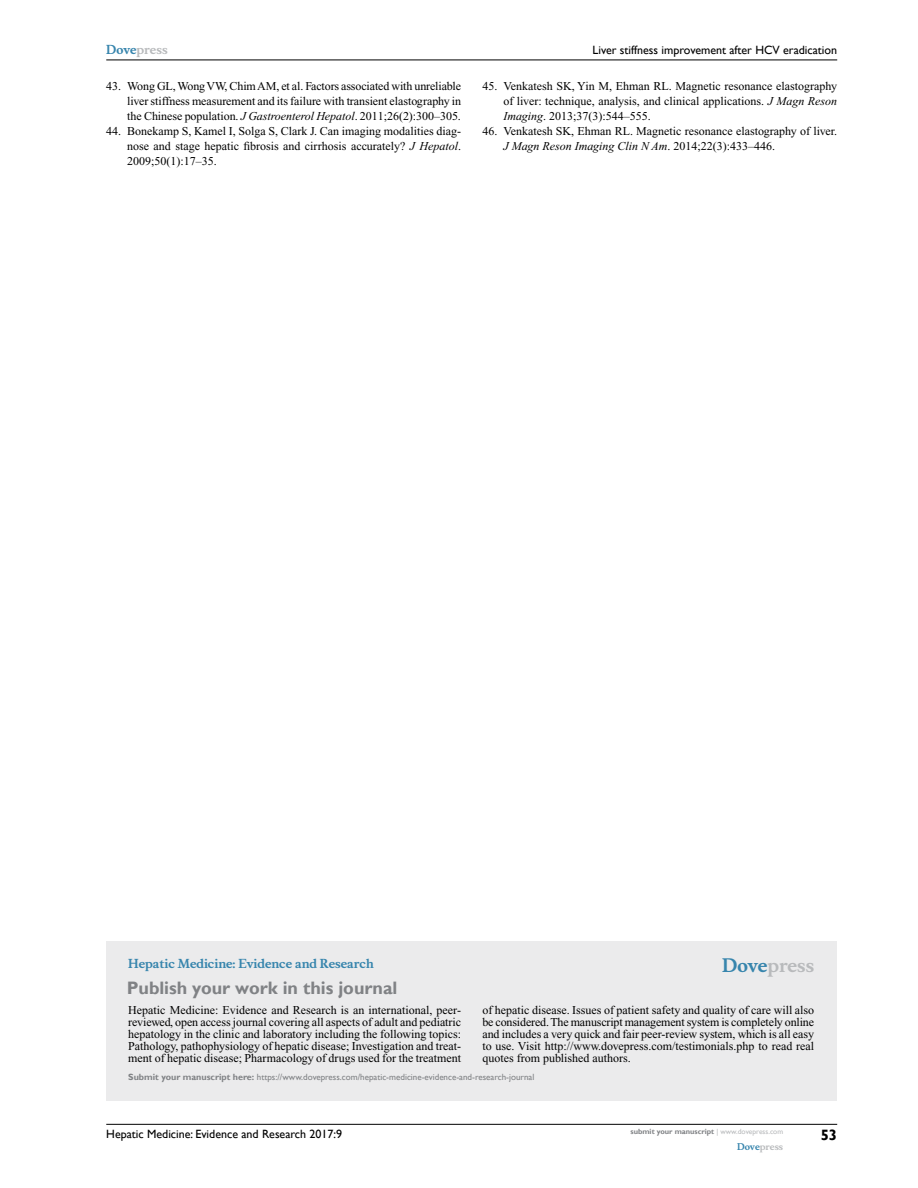
<style>
.page{position:relative;width:918px;height:1188px;background:#fff}
.page>*{position:absolute;margin:0;border:0;box-sizing:border-box;transform-origin:0 0}
.t1{font:700 18px "Gill Sans";color:#808285}
.t2{font:700 18px "Musee";color:#b8babc}
.t3{font:700 15px "Gill Sans";color:#000}
.t4{font:12px/12px "Times New Roman";color:#000;text-align:justify}
.t5{font:12px "Gill Sans";color:#000}
.t6{font:700 12px "Musee";color:#3785ad}
.t7{font:700 12px "Musee";color:#b8babc}
.t8{font:9px "Gill Sans";color:#808285}
.t9{font:700 9px "Musee";color:#b8babc}
.t10{font:700 7.5px "Gill Sans";color:#808285}
.s1{color:#3785ad}
.s2{font-style:italic}
.s3{font-weight:700}
.s4{font-weight:400;color:#b8babc}
</style>
<div class="page">
<div style="left:106px;top:941px;width:731px;height:159px;background:#ebebec"></div>
<hr style="left:106px;top:1124px;width:731px;height:1px;background:#000">
<hr style="left:106px;top:60px;width:731px;height:1px;background:#000">
<p class="t7" style="left:106px;top:43px;width:63px"><span class="s1">Dove</span>press</p>
<p class="t4" style="left:127px;top:79px;width:336px;line-height:15px;text-indent:-21px">43. Wong GL, Wong VW, Chim AM, et al. Factors associated with unreliable liver stiffness measurement and its failure with transient elastography in the Chinese population. <span class="s2">J Gastroenterol Hepatol</span>. 2011;26(2):300–305.</p>
<p class="t4" style="left:127px;top:124px;width:335px;line-height:15px;text-indent:-21px">44. Bonekamp S, Kamel I, Solga S, Clark J. Can imaging modalities diag&shy;nose and stage hepatic fibrosis and cirrhosis accurately? <span class="s2">J Hepatol</span>.<br>2009;50(1):17–35.</p>
<p class="t5" style="left:593px;top:43px;width:246px">Liver stiffness improvement after HCV eradication</p>
<p class="t4" style="left:503px;top:79px;width:335px;line-height:15px;text-indent:-21px">45. Venkatesh SK, Yin M, Ehman RL. Magnetic resonance elastography of liver: technique, analysis, and clinical applications. <span class="s2">J Magn Reson Imaging</span>. 2013;37(3):544–555.</p>
<p class="t4" style="left:503px;top:124px;width:335px;line-height:15px;text-indent:-21px">46. Venkatesh SK, Ehman RL. Magnetic resonance elastography of liver.<br><span class="s2">J Magn Reson Imaging Clin N Am</span>. 2014;22(3):433–446.</p>
<p class="t6" style="left:128px;top:956px;width:247px">Hepatic Medicine: Evidence and Research</p>
<h1 class="t1" style="left:127px;top:977px;width:272px">Publish your work in this journal</h1>
<h1 class="t2" style="left:722px;top:955px;width:94px"><span class="s1">Dove</span>press</h1>
<p class="t4" style="left:128px;top:1004px;width:334px">Hepatic Medicine: Evidence and Research is an international, peer&shy;reviewed, open access journal covering all aspects of adult and pediatric hepatology in the clinic and laboratory including the following topics:<br>Pathology, pathophysiology of hepatic disease; Investigation and treat&shy;ment of hepatic disease; Pharmacology of drugs used for the treatment</p>
<p class="t4" style="left:482px;top:1004px;width:333px">of hepatic disease. Issues of patient safety and quality of care will also be considered. The manuscript management system is completely online and includes a very quick and fair peer-review system, which is all easy to use. Visit http://www.dovepress.com/testimonials.php to read real quotes from published authors.</p>
<p class="t8" style="left:128px;top:1072px;width:408px"><span class="s3">Submit your manuscript here:</span> https://www.dovepress.com/hepatic-medicine-evidence-and-research-journal</p>
<p class="t5" style="left:106px;top:1127px;width:237px">Hepatic Medicine: Evidence and Research 2017:9</p>
<p class="t10" style="left:631px;top:1127px;width:154px">submit your manuscript <span class="s4">| www.dovepress.com</span></p>
<p class="t9" style="left:737px;top:1141px;width:48px"><span class="s1">Dove</span>press</p>
<p class="t3" style="left:821px;top:1126px;width:18px">53</p>
</div>
